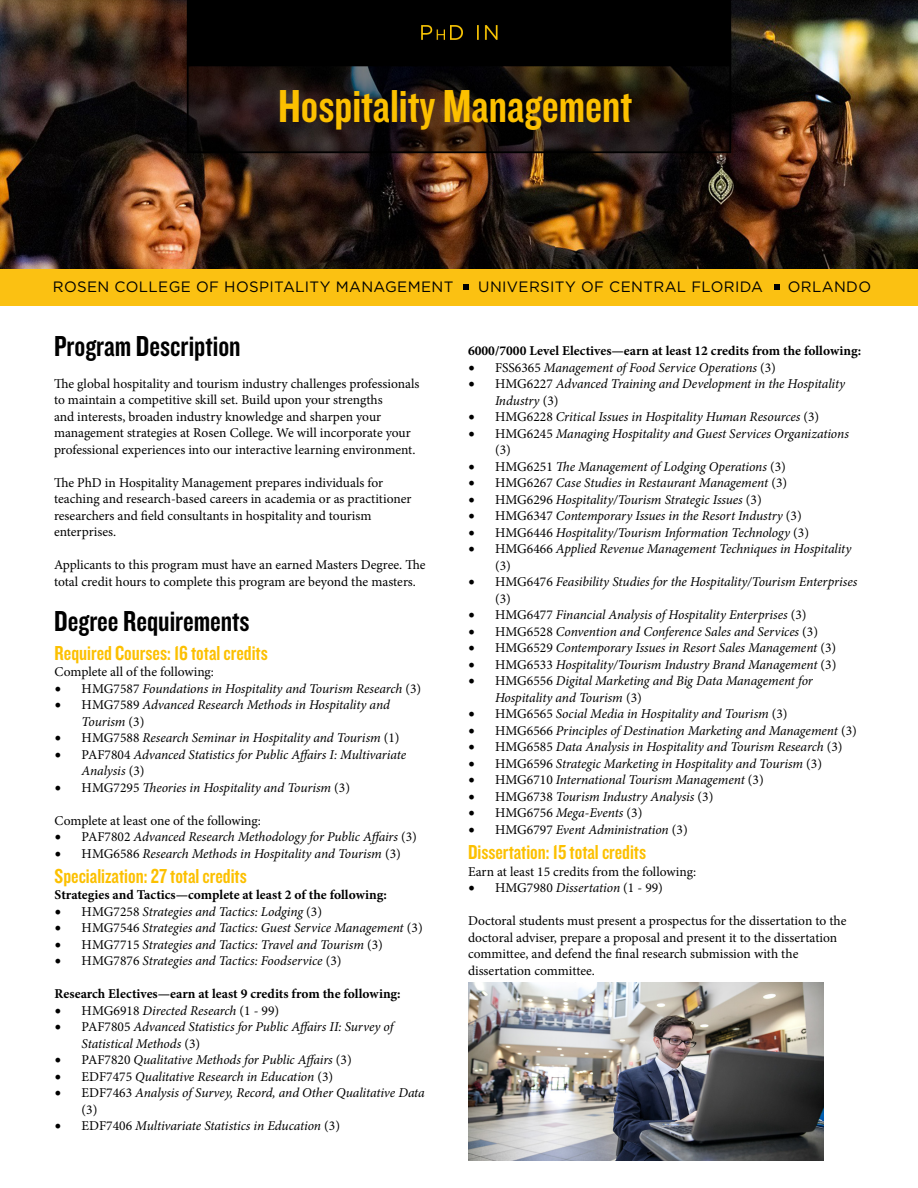
<style>
.page{position:relative;width:918px;height:1188px;background:#fff}
.page>*{position:absolute;margin:0;border:0;box-sizing:border-box;transform-origin:0 0}
.t1{font:48px "Knockout 49 Liteweight";color:#fcc000}
.t2{font:30px "Knockout 49 Liteweight";color:#000}
.t3{font:21px "Knockout 49 Liteweight";color:#fcc000}
.t4{font:15px "Gotham";letter-spacing:.025em;color:#000101}
.t5{font:italic 13.5px/16.5px "Minion Pro";letter-spacing:-.01em;color:#000}
.t6{font:13.5px/16.5px "Minion Pro";letter-spacing:-.005em;color:#000}
.t7{font:700 13.5px "Minion Pro";color:#000}
.s1{font-style:normal;font-size:18px}
.s2{font-style:normal}
.s3{font-size:18px}
.s4{font-style:italic}
</style>
<div class="page">
<img style="left:0;top:0;width:918px;height:269px">
<img style="left:468px;top:982px;width:356px;height:179px">
<div style="left:0;top:269px;width:918px;height:37px;background:#fbc112"></div>
<svg style="left:464px;top:285px;width:5px;height:5px"></svg>
<svg style="left:774px;top:285px;width:6px;height:5px"></svg>
<h1 class="t1" style="left:278px;top:75px;width:355px">Hospitality Management</h1>
<p class="t4" style="left:53px;top:277px;width:402px">ROSEN COLLEGE OF HOSPITALITY MANAGEMENT</p>
<p class="t4" style="left:478px;top:277px;width:286px">UNIVERSITY OF CENTRAL FLORIDA</p>
<p class="t4" style="left:788px;top:277px;width:85px">ORLANDO</p>
<h2 class="t2" style="left:54px;top:327px;width:188px">Program Description</h2>
<p class="t6" style="left:54px;top:375px;width:367px">The global hospitality and tourism industry challenges professionals to maintain a competitive skill set. Build upon your strengths<br>and interests, broaden industry knowledge and sharpen your management strategies at Rosen College. We will incorporate your professional experiences into our interactive learning environment.</p>
<p class="t6" style="left:54px;top:474px;width:359px">The PhD in Hospitality Management prepares individuals for teaching and research-based careers in academia or as practitioner researchers and field consultants in hospitality and tourism enterprises.</p>
<p class="t6" style="left:54px;top:557px;width:373px">Applicants to this program must have an earned Masters Degree. The total credit hours to complete this program are beyond the masters.</p>
<h2 class="t2" style="left:54px;top:602px;width:197px">Degree Requirements</h2>
<h3 class="t3" style="left:55px;top:639px;width:215px">Required Courses: 16 total credits</h3>
<p class="t6" style="left:55px;top:664px;width:161px">Complete all of the following:</p>
<p class="t5" style="left:55px;top:680px;width:368px"><span class="s1">•</span> <span class="s2">HMG7587</span> Foundations in Hospitality and Tourism Research <span class="s2">(3)</span></p>
<p class="t5" style="left:82px;top:697px;width:310px;text-indent:-27px"><span class="s1">•</span> <span class="s2">HMG7589</span> Advanced Research Methods in Hospitality and<br>Tourism <span class="s2">(3)</span></p>
<p class="t5" style="left:55px;top:730px;width:347px"><span class="s1">•</span> <span class="s2">HMG7588</span> Research Seminar in Hospitality and Tourism <span class="s2">(1)</span></p>
<p class="t5" style="left:82px;top:746px;width:326px;text-indent:-27px"><span class="s1">•</span> <span class="s2">PAF7804</span> Advanced Statistics for Public Affairs I: Multivariate<br>Analysis <span class="s2">(3)</span></p>
<p class="t5" style="left:55px;top:779px;width:297px"><span class="s1">•</span> <span class="s2">HMG7295</span> Theories in Hospitality and Tourism <span class="s2">(3)</span></p>
<p class="t6" style="left:55px;top:812px;width:208px">Complete at least one of the following:</p>
<p class="t5" style="left:55px;top:829px;width:364px"><span class="s1">•</span> <span class="s2">PAF7802</span> Advanced Research Methodology for Public Affairs <span class="s2">(3)</span></p>
<p class="t5" style="left:55px;top:845px;width:348px"><span class="s1">•</span> <span class="s2">HMG6586</span> Research Methods in Hospitality and Tourism <span class="s2">(3)</span></p>
<h3 class="t3" style="left:55px;top:863px;width:194px">Specialization: 27 total credits</h3>
<p class="t7" style="left:55px;top:886px;width:334px">Strategies and Tactics—complete at least 2 of the following:</p>
<p class="t5" style="left:55px;top:903px;width:269px"><span class="s1">•</span> <span class="s2">HMG7258</span> Strategies and Tactics: Lodging <span class="s2">(3)</span></p>
<p class="t5" style="left:55px;top:920px;width:370px"><span class="s1">•</span> <span class="s2">HMG7546</span> Strategies and Tactics: Guest Service Management <span class="s2">(3)</span></p>
<p class="t5" style="left:55px;top:936px;width:330px"><span class="s1">•</span> <span class="s2">HMG7715</span> Strategies and Tactics: Travel and Tourism <span class="s2">(3)</span></p>
<p class="t5" style="left:55px;top:953px;width:288px"><span class="s1">•</span> <span class="s2">HMG7876</span> Strategies and Tactics: Foodservice <span class="s2">(3)</span></p>
<p class="t7" style="left:55px;top:985px;width:347px">Research Electives—earn at least 9 credits from the following:</p>
<p class="t5" style="left:55px;top:1002px;width:226px"><span class="s1">•</span> <span class="s2">HMG6918</span> Directed Research <span class="s2">(1 - 99)</span></p>
<p class="t5" style="left:82px;top:1019px;width:313px;text-indent:-27px"><span class="s1">•</span> <span class="s2">PAF7805</span> Advanced Statistics for Public Affairs II: Survey of<br>Statistical Methods <span class="s2">(3)</span></p>
<p class="t5" style="left:55px;top:1052px;width:299px"><span class="s1">•</span> <span class="s2">PAF7820</span> Qualitative Methods for Public Affairs <span class="s2">(3)</span></p>
<p class="t5" style="left:55px;top:1068px;width:280px"><span class="s1">•</span> <span class="s2">EDF7475</span> Qualitative Research in Education <span class="s2">(3)</span></p>
<p class="t5" style="left:82px;top:1085px;width:345px;text-indent:-27px"><span class="s1">•</span> <span class="s2">EDF7463</span> Analysis of Survey, Record, and Other Qualitative Data <span class="s2">(3)</span></p>
<p class="t5" style="left:55px;top:1118px;width:287px"><span class="s1">•</span> <span class="s2">EDF7406</span> Multivariate Statistics in Education <span class="s2">(3)</span></p>
<p class="t7" style="left:468px;top:342px;width:395px">6000/7000 Level Electives—earn at least 12 credits from the following:</p>
<p class="t5" style="left:468px;top:359px;width:309px"><span class="s1">•</span> <span class="s2">FSS6365</span> Management of Food Service Operations <span class="s2">(3)</span></p>
<p class="t5" style="left:495px;top:376px;width:352px;text-indent:-27px"><span class="s1">•</span> <span class="s2">HMG6227</span> Advanced Training and Development in the Hospitality<br>Industry <span class="s2">(3)</span></p>
<p class="t5" style="left:468px;top:409px;width:353px"><span class="s1">•</span> <span class="s2">HMG6228</span> Critical Issues in Hospitality Human Resources <span class="s2">(3)</span></p>
<p class="t5" style="left:495px;top:425px;width:355px;text-indent:-27px"><span class="s1">•</span> <span class="s2">HMG6245</span> Managing Hospitality and Guest Services Organizations <span class="s2">(3)</span></p>
<p class="t5" style="left:468px;top:458px;width:319px"><span class="s1">•</span> <span class="s2">HMG6251</span> The Management of Lodging Operations <span class="s2">(3)</span></p>
<p class="t5" style="left:468px;top:475px;width:321px"><span class="s1">•</span> <span class="s2">HMG6267</span> Case Studies in Restaurant Management <span class="s2">(3)</span></p>
<p class="t5" style="left:468px;top:491px;width:295px"><span class="s1">•</span> <span class="s2">HMG6296</span> Hospitality/Tourism Strategic Issues <span class="s2">(3)</span></p>
<p class="t5" style="left:468px;top:508px;width:335px"><span class="s1">•</span> <span class="s2">HMG6347</span> Contemporary Issues in the Resort Industry <span class="s2">(3)</span></p>
<p class="t5" style="left:468px;top:524px;width:343px"><span class="s1">•</span> <span class="s2">HMG6446</span> Hospitality/Tourism Information Technology <span class="s2">(3)</span></p>
<p class="t5" style="left:495px;top:541px;width:358px;text-indent:-27px"><span class="s1">•</span> <span class="s2">HMG6466</span> Applied Revenue Management Techniques in Hospitality <span class="s2">(3)</span></p>
<p class="t5" style="left:495px;top:574px;width:364px;text-indent:-27px"><span class="s1">•</span> <span class="s2">HMG6476</span> Feasibility Studies for the Hospitality/Tourism Enterprises <span class="s2">(3)</span></p>
<p class="t5" style="left:468px;top:607px;width:340px"><span class="s1">•</span> <span class="s2">HMG6477</span> Financial Analysis of Hospitality Enterprises <span class="s2">(3)</span></p>
<p class="t5" style="left:468px;top:623px;width:352px"><span class="s1">•</span> <span class="s2">HMG6528</span> Convention and Conference Sales and Services <span class="s2">(3)</span></p>
<p class="t5" style="left:468px;top:640px;width:370px"><span class="s1">•</span> <span class="s2">HMG6529</span> Contemporary Issues in Resort Sales Management <span class="s2">(3)</span></p>
<p class="t5" style="left:468px;top:656px;width:370px"><span class="s1">•</span> <span class="s2">HMG6533</span> Hospitality/Tourism Industry Brand Management <span class="s2">(3)</span></p>
<p class="t5" style="left:495px;top:673px;width:319px;text-indent:-27px"><span class="s1">•</span> <span class="s2">HMG6556</span> Digital Marketing and Big Data Management for<br>Hospitality and Tourism <span class="s2">(3)</span></p>
<p class="t5" style="left:468px;top:706px;width:321px"><span class="s1">•</span> <span class="s2">HMG6565</span> Social Media in Hospitality and Tourism <span class="s2">(3)</span></p>
<p class="t5" style="left:468px;top:722px;width:390px"><span class="s1">•</span> <span class="s2">HMG6566</span> Principles of Destination Marketing and Management <span class="s2">(3)</span></p>
<p class="t5" style="left:468px;top:739px;width:376px"><span class="s1">•</span> <span class="s2">HMG6585</span> Data Analysis in Hospitality and Tourism Research <span class="s2">(3)</span></p>
<p class="t5" style="left:468px;top:755px;width:356px"><span class="s1">•</span> <span class="s2">HMG6596</span> Strategic Marketing in Hospitality and Tourism <span class="s2">(3)</span></p>
<p class="t5" style="left:468px;top:772px;width:297px"><span class="s1">•</span> <span class="s2">HMG6710</span> International Tourism Management <span class="s2">(3)</span></p>
<p class="t5" style="left:468px;top:788px;width:247px"><span class="s1">•</span> <span class="s2">HMG6738</span> Tourism Industry Analysis <span class="s2">(3)</span></p>
<p class="t5" style="left:468px;top:805px;width:176px"><span class="s1">•</span> <span class="s2">HMG6756</span> Mega-Events <span class="s2">(3)</span></p>
<p class="t5" style="left:468px;top:821px;width:221px"><span class="s1">•</span> <span class="s2">HMG6797</span> Event Administration <span class="s2">(3)</span></p>
<h3 class="t3" style="left:468px;top:839px;width:180px">Dissertation: 15 total credits</h3>
<p class="t6" style="left:468px;top:863px;width:230px">Earn at least 15 credits from the following:</p>
<p class="t6" style="left:468px;top:880px;width:196px"><span class="s3">•</span> HMG7980 <span class="s4">Dissertation</span> (1 - 99)</p>
<p class="t6" style="left:468px;top:913px;width:380px">Doctoral students must present a prospectus for the dissertation to the doctoral adviser, prepare a proposal and present it to the dissertation committee, and defend the final research submission with the dissertation committee.</p>
</div>
